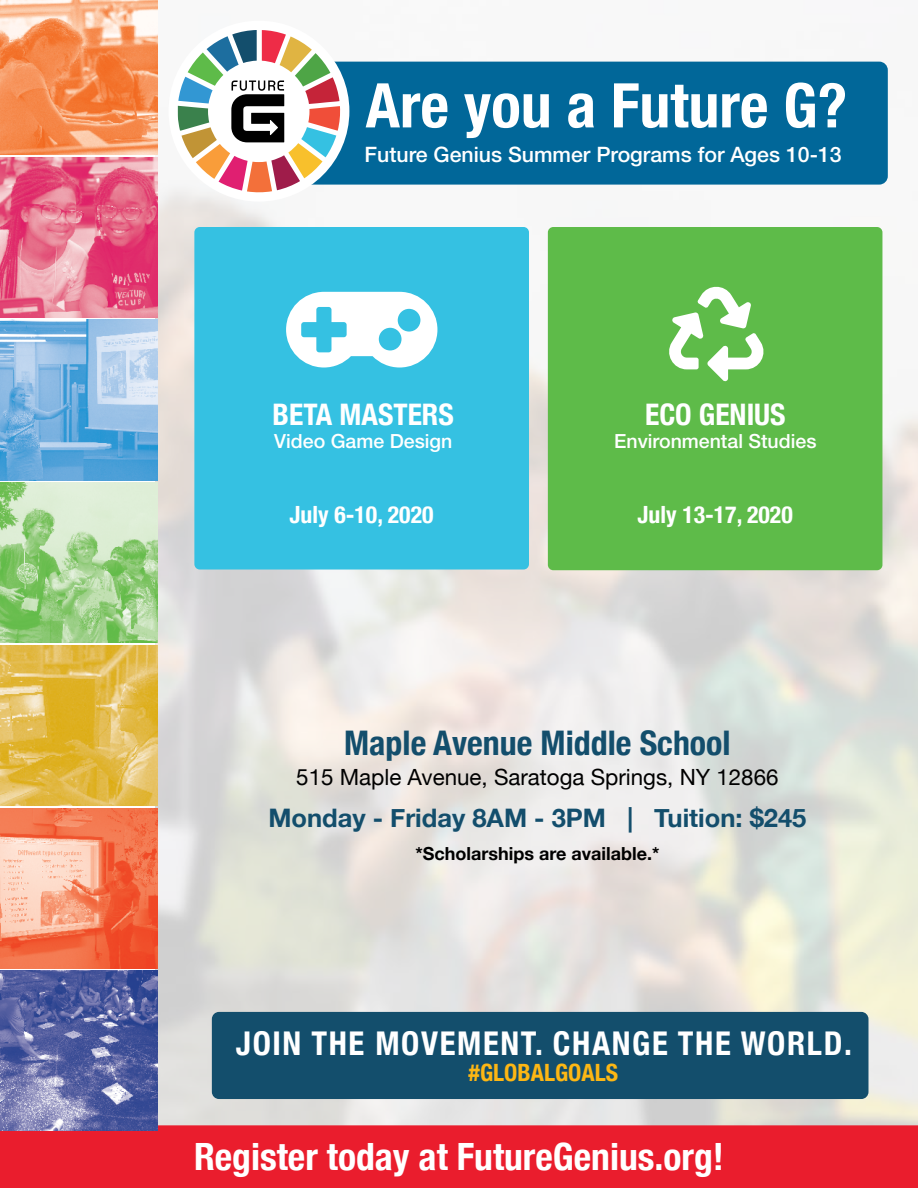
<style>
.page{position:relative;width:918px;height:1188px;background:#fff}
.page>*{position:absolute;margin:0;border:0;box-sizing:border-box;transform-origin:0 0}
.t1{font:700 condensed 61.65px "Helvetica Neue";color:#fff}
.t2{font:700 condensed 37.65px "Helvetica Neue";color:#fff}
.t3{font:700 condensed 33.9px "Helvetica Neue";color:#134e6c}
.t4{font:700 condensed 32.7px "Helvetica Neue";letter-spacing:.05em;color:#fff}
.t5{font:700 condensed 29.7px "Helvetica Neue";color:#fff}
.t6{font:700 25.5px "Helvetica Neue";color:#134e6c}
.t7{font:700 condensed 23.85px "Helvetica Neue";color:#fdb714}
.t8{font:700 condensed 23.7px "Helvetica Neue";color:#fff}
.t9{font:22.35px "Helvetica Neue";color:#000}
.t10{font:500 21.3px "Helvetica Neue";color:#fff}
.t11{font:500 19.5px "Helvetica Neue";color:#fff}
.t12{font:700 18px "Helvetica Neue";color:#000}
</style>
<div class="page">
<img style="left:156px;top:61px;width:762px;height:1064px">
<div style="left:255px;top:62px;width:633px;height:123px;background:#016799;border-radius:9px"></div>
<div style="left:169px;top:21px;width:180px;height:181px;background:#fff;border-radius:50%"></div>
<svg style="left:178px;top:30px;width:162px;height:163px"></svg>
<div style="left:0;top:1125px;width:918px;height:63px;background:#ea1d2d"></div>
<img style="left:0;top:0;width:158px;height:155px">
<img style="left:0;top:157px;width:158px;height:160px">
<img style="left:0;top:320px;width:158px;height:160px">
<img style="left:0;top:483px;width:158px;height:160px">
<img style="left:0;top:645px;width:158px;height:160px">
<img style="left:0;top:808px;width:158px;height:160px">
<img style="left:0;top:971px;width:158px;height:160px">
<div style="left:212px;top:1012px;width:656px;height:87px;background:#134e6c;border-radius:7px"></div>
<div style="left:194px;top:227px;width:335px;height:343px;background:#35c1e2;border-radius:5px"></div>
<svg style="left:286px;top:292px;width:151px;height:76px"></svg>
<div style="left:548px;top:227px;width:334px;height:343px;background:#5ebb49;border-radius:5px"></div>
<svg style="left:669px;top:286px;width:95px;height:96px"></svg>
<p class="t1" style="left:366px;top:54px;width:483px">Are you a Future G?</p>
<p class="t10" style="left:365px;top:142px;width:479px">Future Genius Summer Programs for Ages 10-13</p>
<p class="t5" style="left:273px;top:390px;width:183px">BETA MASTERS</p>
<p class="t11" style="left:274px;top:430px;width:180px">Video Game Design</p>
<p class="t8" style="left:290px;top:495px;width:145px">July 6-10, 2020</p>
<p class="t5" style="left:645px;top:390px;width:142px">ECO GENIUS</p>
<p class="t11" style="left:614px;top:430px;width:204px">Environmental Studies</p>
<p class="t8" style="left:638px;top:495px;width:157px">July 13-17, 2020</p>
<p class="t3" style="left:344px;top:715px;width:388px">Maple Avenue Middle School</p>
<p class="t9" style="left:296px;top:761px;width:484px">515 Maple Avenue, Saratoga Springs, NY 12866</p>
<p class="t6" style="left:268px;top:798px;width:539px">Monday - Friday 8AM - 3PM | Tuition: $245</p>
<p class="t12" style="left:415px;top:840px;width:245px">*Scholarships are available.*</p>
<p class="t4" style="left:236px;top:1016px;width:618px">JOIN THE MOVEMENT. CHANGE THE WORLD.</p>
<p class="t7" style="left:469px;top:1053px;width:151px">#GLOBALGOALS</p>
<p class="t2" style="left:194px;top:1125px;width:532px">Register today at FutureGenius.org!</p>
</div>
